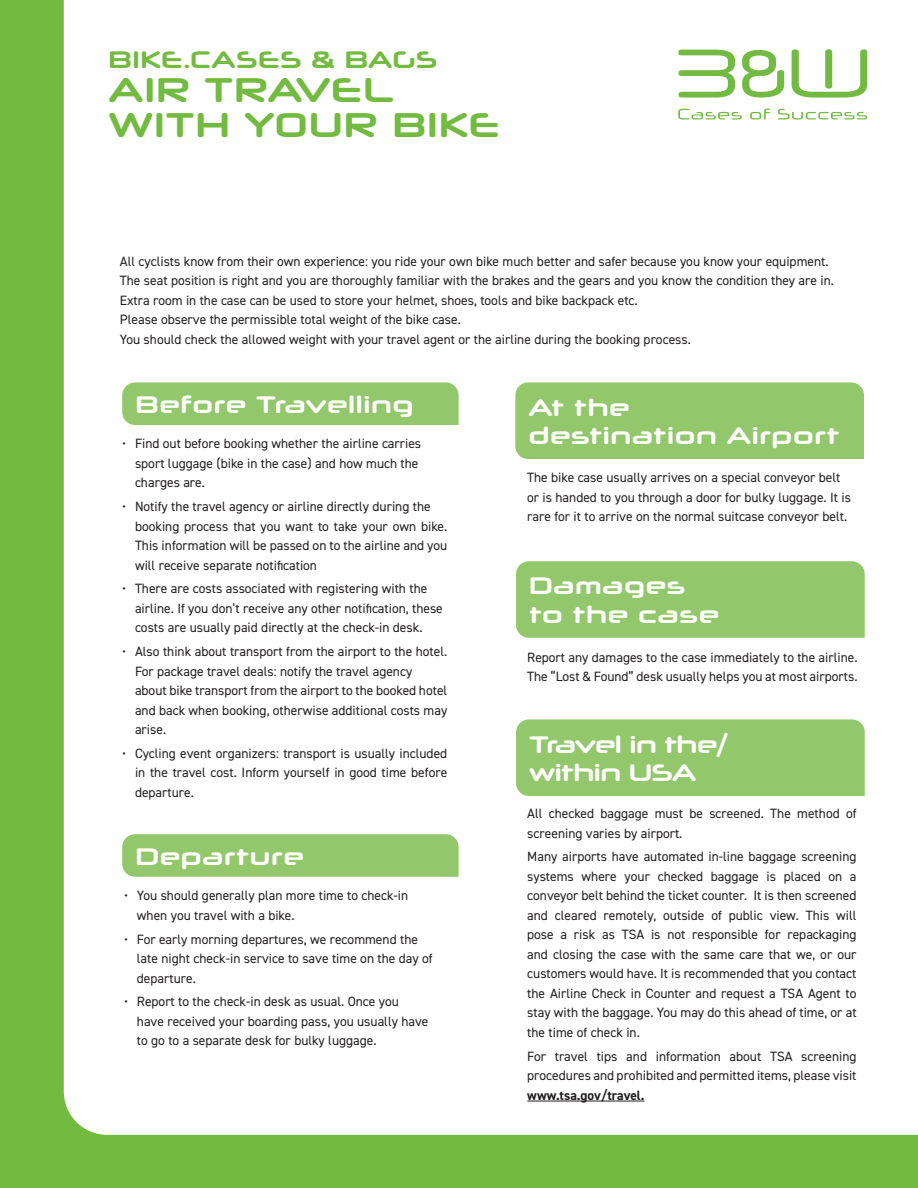
<style>
.page{position:relative;width:918px;height:1188px;background:#72ba40}
.page>*{position:absolute;margin:0;border:0;box-sizing:border-box;transform-origin:0 0}
.t1{font:700 34.5px/34.5px "Neuropol X Rg";letter-spacing:.005em;color:#72ba40}
.t2{font:700 24px/28.8px "Neuropol X Rg";color:#fff}
.t3{font:700 24px/28.8px "Neuropol X Rg";letter-spacing:-.05em;color:#fff}
.t4{font:700 24px "Neuropol X Rg";color:#72ba40}
.t5{font:13.5px/19.5px "DIN2014";color:#231f20}
.t6{font:700 13.5px "DIN2014";color:#231f20}
</style>
<div class="page">
<div style="left:64px;top:0;width:854px;height:1135px;background:#fff"></div>
<div style="left:116px;top:291px;width:764px;height:115px;background:#fff"></div>
<div style="left:77px;top:416px;width:371px;height:422px;background:#fff"></div>
<div style="left:77px;top:851px;width:371px;height:223px;background:#fff"></div>
<div style="left:471px;top:418px;width:371px;height:112px;background:#fff"></div>
<div style="left:471px;top:545px;width:371px;height:89px;background:#fff"></div>
<div style="left:471px;top:650px;width:371px;height:353px;background:#fff"></div>
<hr style="left:527px;top:1101px;width:118px;height:1px;background:#231f20">
<div style="left:122px;top:382px;width:337px;height:43px;background:#93c76b"></div>
<div style="left:122px;top:834px;width:337px;height:43px;background:#93c76b"></div>
<div style="left:516px;top:561px;width:349px;height:77px;background:#93c76b"></div>
<div style="left:516px;top:719px;width:349px;height:77px;background:#93c76b"></div>
<div style="left:515px;top:382px;width:349px;height:77px;background:#93c76b"></div>
<svg style="left:678px;top:109px;width:64px;height:10px"></svg>
<svg style="left:750px;top:108px;width:20px;height:12px"></svg>
<svg style="left:778px;top:109px;width:89px;height:10px"></svg>
<svg style="left:678px;top:50px;width:57px;height:48px"></svg>
<svg style="left:792px;top:49px;width:75px;height:49px"></svg>
<svg style="left:742px;top:50px;width:42px;height:48px"></svg>
<h2 class="t4" style="left:108px;top:47px;width:331px">BIKE.CASES &amp; BAGS</h2>
<h1 class="t1" style="left:108px;top:72px;width:393px">AIR TRAVEL<br>WITH YOUR BIKE</h1>
<p class="t5" style="left:120px;top:252px;width:716px">All cyclists know from their own experience: you ride your own bike much better and safer because you know your equipment.<br>The seat position is right and you are thoroughly familiar with the brakes and the gears and you know the condition they are in.<br>Extra room in the case can be used to store your helmet, shoes, tools and bike backpack etc.<br>Please observe the permissible total weight of the bike case.<br>You should check the allowed weight with your travel agent or the airline during the booking process.</p>
<h2 class="t2" style="left:135px;top:390px;width:280px">Before Travelling</h2>
<p class="t5" style="left:135px;top:435px;width:288px;text-indent:-13px">• Find out before booking whether the airline carries sport luggage (bike in the case) and how much the charges are.</p>
<p class="t5" style="left:135px;top:497px;width:314px;text-indent:-13px">• Notify the travel agency or airline directly during the booking process that you want to take your own bike.<br>This information will be passed on to the airline and you will receive separate notification</p>
<p class="t5" style="left:135px;top:580px;width:309px;text-indent:-13px">• There are costs associated with registering with the airline. If you don’t receive any other notification, these costs are usually paid directly at the check-in desk.</p>
<p class="t5" style="left:135px;top:642px;width:314px;text-indent:-13px">• Also think about transport from the airport to the hotel.<br>For package travel deals: notify the travel agency about bike transport from the airport to the booked hotel and back when booking, otherwise additional costs may arise.</p>
<p class="t5" style="left:135px;top:744px;width:314px;text-align:justify;text-indent:-13px">• Cycling event organizers: transport is usually included in the travel cost. Inform yourself in good time before departure.</p>
<h2 class="t2" style="left:135px;top:842px;width:171px">Departure</h2>
<p class="t5" style="left:137px;top:886px;width:273px;text-indent:-13px">• You should generally plan more time to check-in when you travel with a bike.</p>
<p class="t5" style="left:137px;top:930px;width:297px;text-indent:-13px">• For early morning departures, we recommend the late night check-in service to save time on the day of departure.</p>
<p class="t5" style="left:137px;top:992px;width:293px;text-indent:-13px">• Report to the check-in desk as usual. Once you have received your boarding pass, you usually have to go to a separate desk for bulky luggage.</p>
<h2 class="t2" style="left:528px;top:393px;width:313px">At the<br>destination Airport</h2>
<p class="t5" style="left:527px;top:468px;width:325px">The bike case usually arrives on a special conveyor belt or is handed to you through a door for bulky luggage. It is rare for it to arrive on the normal suitcase conveyor belt.</p>
<h2 class="t2" style="left:529px;top:572px;width:192px">Damages to the case</h2>
<p class="t5" style="left:527px;top:648px;width:332px">Report any damages to the case immediately to the airline.<br>The “Lost &amp; Found” desk usually helps you at most airports.</p>
<h2 class="t3" style="left:529px;top:730px;width:201px">Travel in the/ within USA</h2>
<p class="t5" style="left:527px;top:804px;width:331px">All checked baggage must be screened. The method of screening varies by airport.</p>
<p class="t5" style="left:527px;top:848px;width:331px;text-align:justify">Many airports have automated in-line baggage screening systems where your checked baggage is placed on a conveyor belt behind the ticket counter. It is then screened and cleared remotely, outside of public view. This will pose a risk as TSA is not responsible for repackaging and closing the case with the same care that we, or our customers would have. It is recommended that you contact the Airline Check in Counter and request a TSA Agent to stay with the baggage. You may do this ahead of time, or at the time of check in.</p>
<p class="t5" style="left:527px;top:1047px;width:331px">For travel tips and information about TSA screening procedures and prohibited and permitted items, please visit</p>
<p class="t6" style="left:527px;top:1089px;width:119px">www.tsa.gov/travel.</p>
</div>
